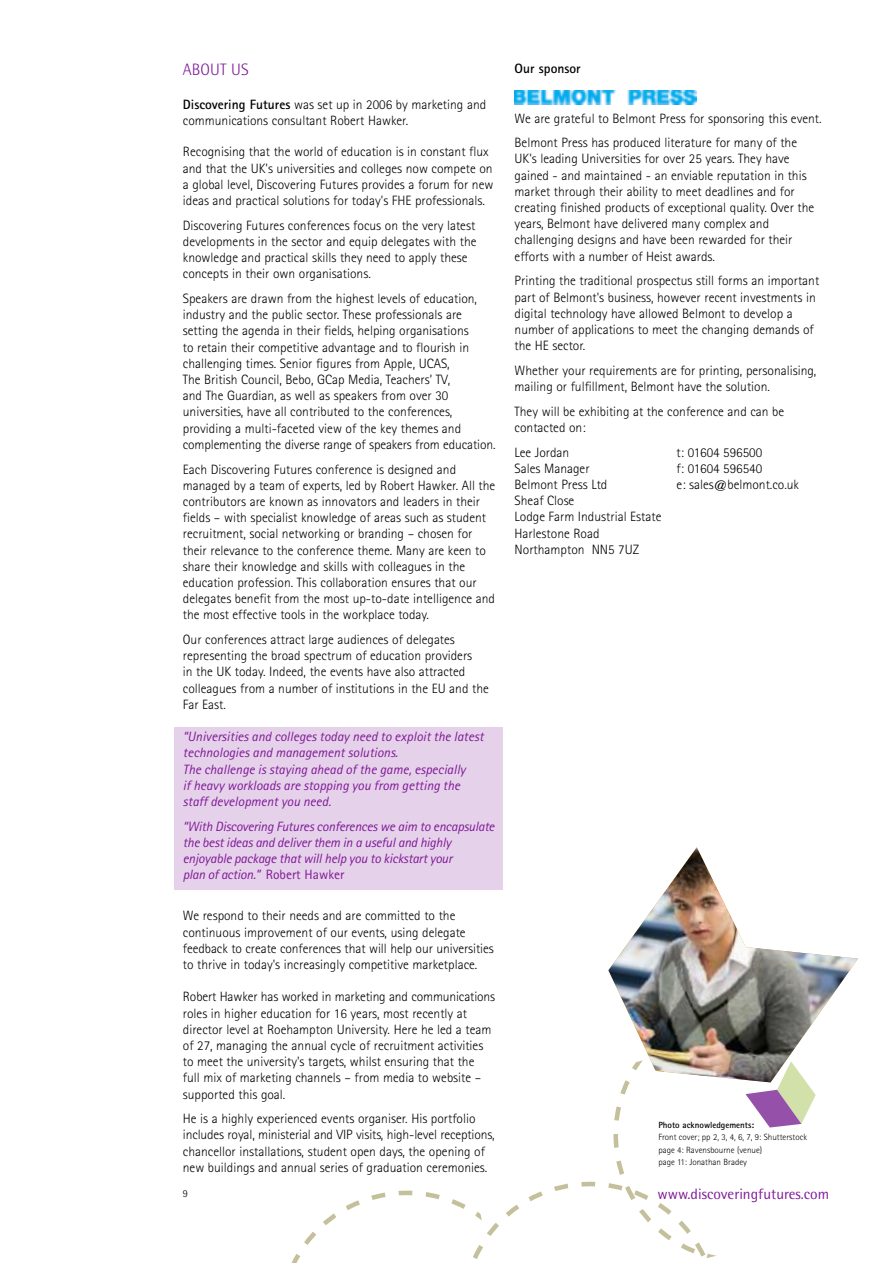
<style>
.page{position:relative;width:893px;height:1263px;background:#fff}
.page>*{position:absolute;margin:0;border:0;box-sizing:border-box;transform-origin:0 0}
.t1{font:300 16.5px "Rotis Semi Sans";letter-spacing:.01em;color:#7f1a97}
.t2{font:15px "Rotis Semi Sans";color:#7f1a97}
.t3{font:300 13.5px/16.2px "Rotis Sans Serif";color:#000}
.t4{font:italic 13.5px/16.2px "Rotis Sans Serif";color:#7f1a97}
.t5{font:700 13.5px "Rotis Sans Serif";color:#000}
.t6{font:300 10.5px "Rotis Semi Sans";color:#000}
.t7{font:300 9px/12.6px "Rotis Sans Serif";color:#000}
.t8{font:700 9px "Rotis Sans Serif";color:#000}
.s1{font-weight:700}
.s2{font-style:normal}
</style>
<div class="page">
<div style="left:174px;top:728px;width:329px;height:162px;background:#e6d1ea"></div>
<img style="left:608px;top:847px;width:250px;height:204px">
<svg style="left:291px;top:1051px;width:525px;height:212px"></svg>
<img style="left:514px;top:90px;width:182px;height:14px">
<p class="t1" style="left:183px;top:64px;width:68px">ABOUT US</p>
<p class="t3" style="left:183px;top:98px;width:305px"><span class="s1">Discovering Futures</span> was set up in 2006 by marketing and communications consultant Robert Hawker.</p>
<p class="t3" style="left:183px;top:145px;width:312px">Recognising that the world of education is in constant flux and that the UK's universities and colleges now compete on a global level, Discovering Futures provides a forum for new ideas and practical solutions for today's FHE professionals.</p>
<p class="t3" style="left:183px;top:218px;width:295px">Discovering Futures conferences focus on the very latest developments in the sector and equip delegates with the knowledge and practical skills they need to apply these concepts in their own organisations.</p>
<p class="t3" style="left:183px;top:292px;width:314px">Speakers are drawn from the highest levels of education, industry and the public sector. These professionals are setting the agenda in their fields, helping organisations<br>to retain their competitive advantage and to flourish in challenging times. Senior figures from Apple, UCAS,<br>The British Council, Bebo, GCap Media, Teachers’ TV,<br>and The Guardian, as well as speakers from over 30 universities, have all contributed to the conferences, providing a multi-faceted view of the key themes and complementing the diverse range of speakers from education.</p>
<p class="t3" style="left:183px;top:462px;width:314px">Each Discovering Futures conference is designed and managed by a team of experts, led by Robert Hawker. All the contributors are known as innovators and leaders in their fields – with specialist knowledge of areas such as student recruitment, social networking or branding – chosen for their relevance to the conference theme. Many are keen to share their knowledge and skills with colleagues in the education profession. This collaboration ensures that our delegates benefit from the most up-to-date intelligence and the most effective tools in the workplace today.</p>
<p class="t3" style="left:183px;top:633px;width:307px">Our conferences attract large audiences of delegates representing the broad spectrum of education providers<br>in the UK today. Indeed, the events have also attracted colleagues from a number of institutions in the EU and the Far East.</p>
<p class="t4" style="left:183px;top:730px;width:302px">“Universities and colleges today need to exploit the latest technologies and management solutions.<br>The challenge is staying ahead of the game, especially<br>if heavy workloads are stopping you from getting the staff development you need.</p>
<p class="t4" style="left:183px;top:819px;width:313px">“With Discovering Futures conferences we aim to encapsulate the best ideas and deliver them in a useful and highly enjoyable package that will help you to kickstart your<br>plan of action.” <span class="s2">Robert Hawker</span></p>
<p class="t3" style="left:183px;top:909px;width:313px">We respond to their needs and are committed to the continuous improvement of our events, using delegate feedback to create conferences that will help our universities to thrive in today's increasingly competitive marketplace.</p>
<p class="t3" style="left:183px;top:990px;width:314px">Robert Hawker has worked in marketing and communications roles in higher education for 16 years, most recently at director level at Roehampton University. Here he led a team of 27, managing the annual cycle of recruitment activities to meet the university's targets, whilst ensuring that the<br>full mix of marketing channels – from media to website – supported this goal.</p>
<p class="t3" style="left:183px;top:1112px;width:313px">He is a highly experienced events organiser. His portfolio includes royal, ministerial and VIP visits, high-level receptions, chancellor installations, student open days, the opening of new buildings and annual series of graduation ceremonies.</p>
<p class="t6" style="left:183px;top:1190px;width:7px">9</p>
<p class="t5" style="left:515px;top:64px;width:68px">Our sponsor</p>
<p class="t3" style="left:515px;top:107px;width:309px;line-height:24.8px">We are grateful to Belmont Press for sponsoring this event.<br>Belmont Press has produced literature for many of the</p>
<p class="t3" style="left:515px;top:152px;width:301px">UK's leading Universities for over 25 years. They have gained - and maintained - an enviable reputation in this market through their ability to meet deadlines and for creating finished products of exceptional quality. Over the years, Belmont have delivered many complex and challenging designs and have been rewarded for their efforts with a number of Heist awards.</p>
<p class="t3" style="left:515px;top:274px;width:306px">Printing the traditional prospectus still forms an important part of Belmont's business, however recent investments in digital technology have allowed Belmont to develop a number of applications to meet the changing demands of the HE sector.</p>
<p class="t3" style="left:515px;top:364px;width:303px">Whether your requirements are for printing, personalising, mailing or fulfillment, Belmont have the solution.</p>
<p class="t3" style="left:515px;top:404px;width:271px">They will be exhibiting at the conference and can be contacted on:</p>
<p class="t3" style="left:515px;top:445px;width:56px">Lee Jordan</p>
<p class="t3" style="left:677px;top:445px;width:87px">t: 01604 596500</p>
<p class="t3" style="left:515px;top:462px;width:77px">Sales Manager</p>
<p class="t3" style="left:677px;top:462px;width:87px">f: 01604 596540</p>
<p class="t3" style="left:515px;top:478px;width:94px">Belmont Press Ltd</p>
<p class="t3" style="left:677px;top:478px;width:124px">e: sales@belmont.co.uk</p>
<p class="t3" style="left:515px;top:494px;width:148px">Sheaf Close<br>Lodge Farm Industrial Estate<br>Harlestone Road<br>Northampton NN5 7UZ</p>
<p class="t8" style="left:658px;top:1121px;width:97px">Photo acknowledgements:</p>
<p class="t7" style="left:658px;top:1132px;width:150px">Front cover; pp 2, 3, 4, 6, 7, 9: Shutterstock page 4: Ravensbourne (venue)<br>page 11: Jonathan Bradey</p>
<p class="t2" style="left:657px;top:1188px;width:173px">www.discoveringfutures.com</p>
</div>
